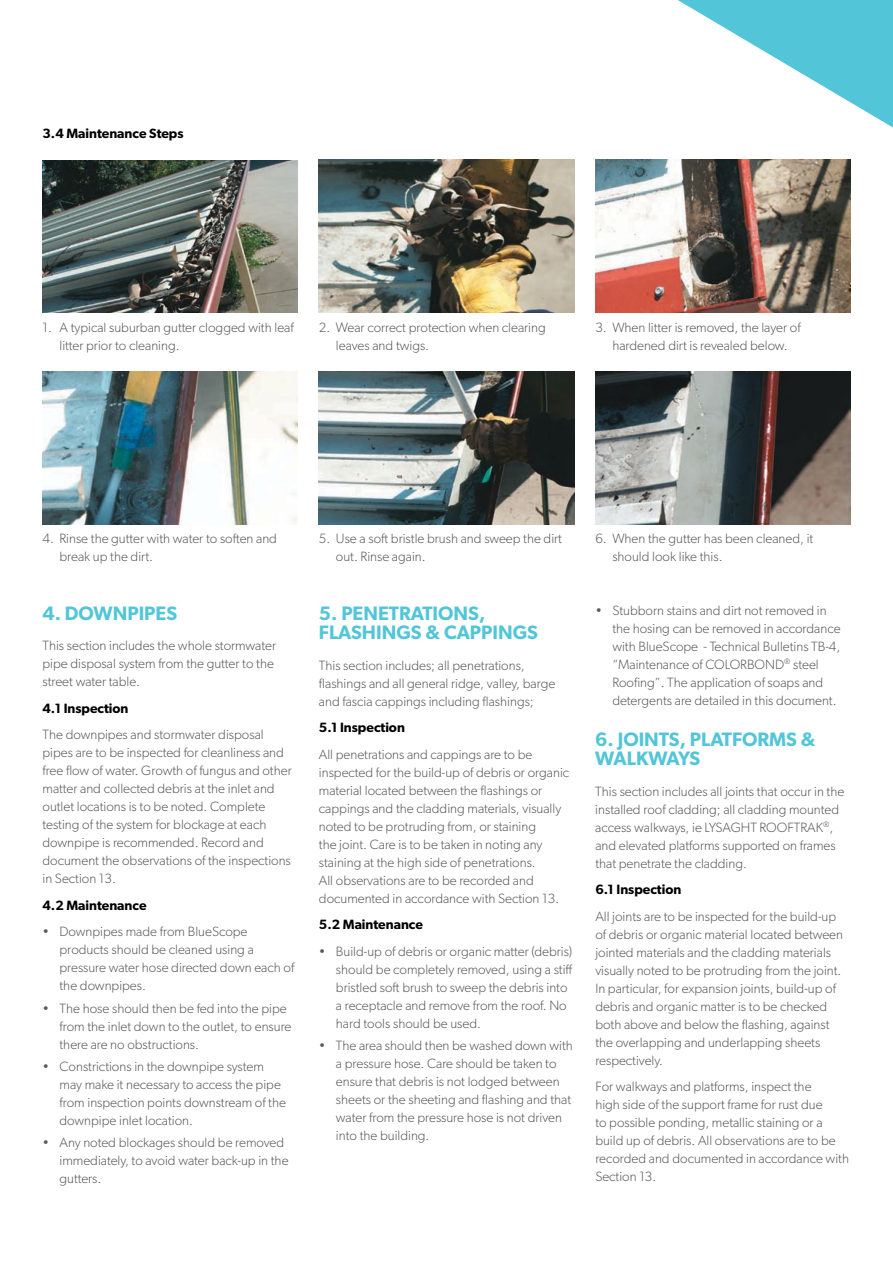
<style>
.page{position:relative;width:893px;height:1263px;background:#fff}
.page>*{position:absolute;margin:0;border:0;box-sizing:border-box;transform-origin:0 0}
.t1{font:600 19.5px/19.5px "Gibson";color:#52c6d8}
.t2{font:300 13.5px/18px "Gibson";color:#58595b}
.t3{font:600 13.5px "Gibson";color:#000}
</style>
<div class="page">
<svg style="left:678px;top:0;width:215px;height:128px"></svg>
<img style="left:595px;top:371px;width:255px;height:153px">
<img style="left:319px;top:371px;width:255px;height:153px">
<img style="left:43px;top:371px;width:255px;height:153px">
<img style="left:43px;top:160px;width:255px;height:153px">
<img style="left:319px;top:160px;width:255px;height:153px">
<img style="left:595px;top:160px;width:255px;height:153px">
<p class="t3" style="left:43px;top:126px;width:142px">3.4 Maintenance Steps</p>
<p class="t2" style="left:60px;top:318px;width:236px;text-indent:-17px">1. A typical suburban gutter clogged with leaf litter prior to cleaning.</p>
<p class="t2" style="left:595px;top:318px;width:207px;text-align:center">3. When litter is removed, the layer of hardened dirt is revealed below.</p>
<p class="t2" style="left:336px;top:318px;width:211px;text-indent:-17px">2. Wear correct protection when clearing leaves and twigs.</p>
<p class="t2" style="left:60px;top:529px;width:219px;text-indent:-17px">4. Rinse the gutter with water to soften and break up the dirt.</p>
<p class="t2" style="left:612px;top:529px;width:203px;text-indent:-17px">6. When the gutter has been cleaned, it should look like this.</p>
<p class="t2" style="left:336px;top:529px;width:228px;text-indent:-17px">5. Use a soft bristle brush and sweep the dirt out. Rinse again.</p>
<h1 class="t1" style="left:43px;top:603px;width:136px">4. DOWNPIPES</h1>
<p class="t2" style="left:43px;top:636px;width:235px">This section includes the whole stormwater pipe disposal system from the gutter to the street water table.</p>
<p class="t3" style="left:43px;top:700px;width:88px">4.1 Inspection</p>
<p class="t2" style="left:43px;top:725px;width:251px">The downpipes and stormwater disposal pipes are to be inspected for cleanliness and free flow of water. Growth of fungus and other matter and collected debris at the inlet and outlet locations is to be noted. Complete testing of the system for blockage at each downpipe is recommended. Record and document the observations of the inspections in Section 13.</p>
<p class="t3" style="left:43px;top:897px;width:106px">4.2 Maintenance</p>
<p class="t2" style="left:60px;top:922px;width:236px;text-indent:-17px">• Downpipes made from BlueScope products should be cleaned using a pressure water hose directed down each of the downpipes.</p>
<p class="t2" style="left:60px;top:999px;width:233px;text-indent:-17px">• The hose should then be fed into the pipe from the inlet down to the outlet, to ensure there are no obstructions.</p>
<p class="t2" style="left:60px;top:1057px;width:228px;text-indent:-17px">• Constrictions in the downpipe system may make it necessary to access the pipe from inspection points downstream of the downpipe inlet location.</p>
<p class="t2" style="left:60px;top:1133px;width:231px;text-indent:-17px">• Any noted blockages should be removed immediately, to avoid water back-up in the gutters.</p>
<h1 class="t1" style="left:319px;top:603px;width:221px">5. PENETRATIONS,<br>FLASHINGS &amp; CAPPINGS</h1>
<p class="t2" style="left:319px;top:656px;width:238px">This section includes; all penetrations, flashings and all general ridge, valley, barge and fascia cappings including flashings;</p>
<p class="t3" style="left:319px;top:720px;width:88px">5.1 Inspection</p>
<p class="t2" style="left:319px;top:745px;width:252px">All penetrations and cappings are to be inspected for the build-up of debris or organic material located between the flashings or cappings and the cladding materials, visually noted to be protruding from, or staining<br>the joint. Care is to be taken in noting any staining at the high side of penetrations.<br>All observations are to be recorded and documented in accordance with Section 13.</p>
<p class="t3" style="left:319px;top:916px;width:106px">5.2 Maintenance</p>
<p class="t2" style="left:336px;top:942px;width:238px;text-indent:-17px">• Build-up of debris or organic matter (debris) should be completely removed, using a stiff bristled soft brush to sweep the debris into a receptacle and remove from the roof. No hard tools should be used.</p>
<p class="t2" style="left:336px;top:1036px;width:238px;text-indent:-17px">• The area should then be washed down with a pressure hose. Care should be taken to ensure that debris is not lodged between sheets or the sheeting and flashing and that water from the pressure hose is not driven into the building.</p>
<p class="t2" style="left:612px;top:601px;width:230px;text-indent:-17px">• Stubborn stains and dirt not removed in the hosing can be removed in accordance with BlueScope - Technical Bulletins TB-4, “Maintenance of COLORBOND<sup>®</sup> steel Roofing”. The application of soaps and detergents are detailed in this document.</p>
<h1 class="t1" style="left:595px;top:729px;width:222px">6. JOINTS, PLATFORMS &amp;<br>WALKWAYS</h1>
<p class="t2" style="left:595px;top:782px;width:250px">This section includes all joints that occur in the installed roof cladding; all cladding mounted access walkways, ie LYSAGHT ROOFTRAK<sup>®</sup>, and elevated platforms supported on frames that penetrate the cladding.</p>
<p class="t3" style="left:595px;top:881px;width:88px">6.1 Inspection</p>
<p class="t2" style="left:595px;top:907px;width:249px">All joints are to be inspected for the build-up of debris or organic material located between jointed materials and the cladding materials visually noted to be protruding from the joint.<br>In particular, for expansion joints, build-up of debris and organic matter is to be checked both above and below the flashing, against the overlapping and underlapping sheets respectively.</p>
<p class="t2" style="left:595px;top:1077px;width:255px">For walkways and platforms, inspect the<br>high side of the support frame for rust due<br>to possible ponding, metallic staining or a build up of debris. All observations are to be recorded and documented in accordance with Section 13.</p>
</div>
